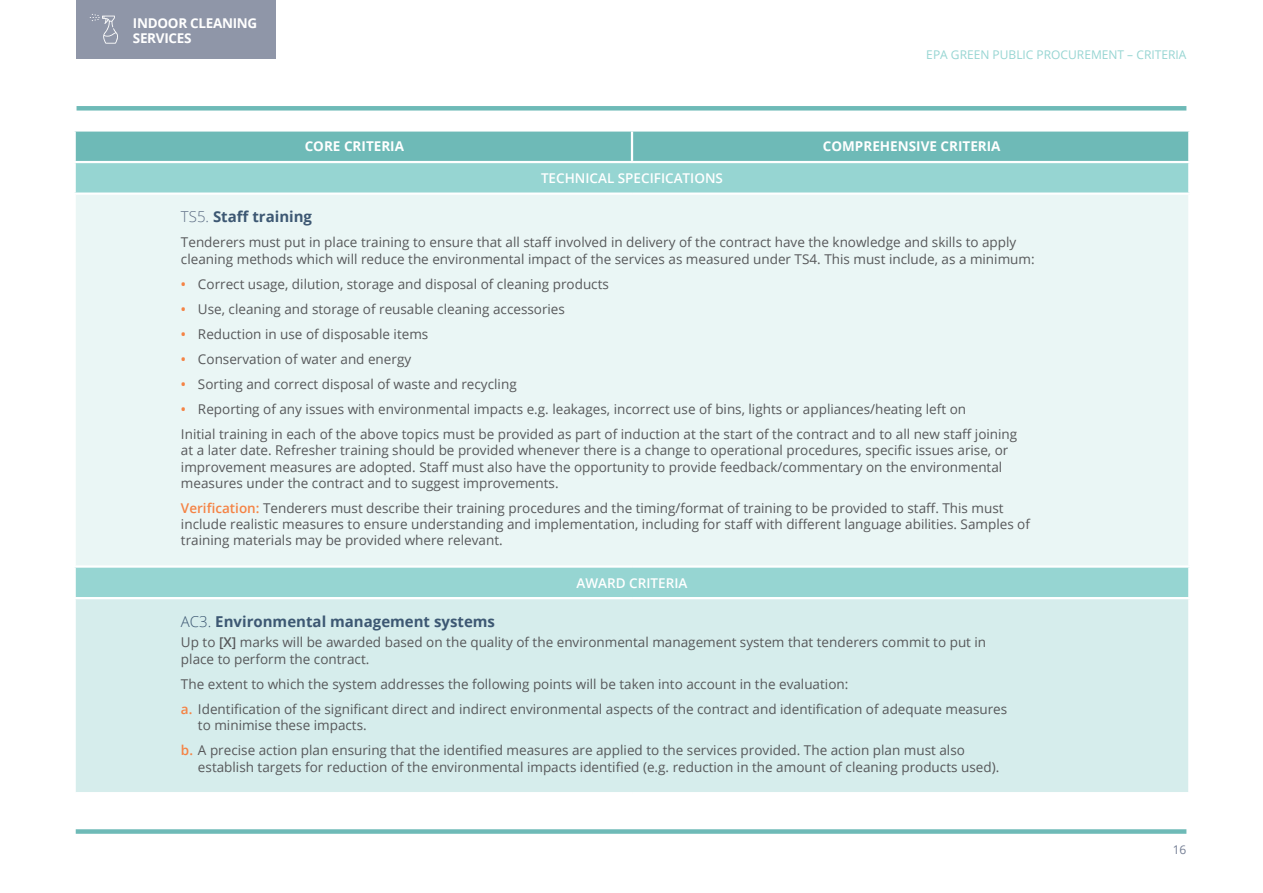
<style>
.page{position:relative;width:1263px;height:893px;background:#fff}
.page>*{position:absolute;margin:0;border:0;box-sizing:border-box;transform-origin:0 0}
.Criteria_Heading{font:700 15px "Open Sans";color:#3d5873}
.Table_Text{font:13.5px/16.5px "Open Sans";color:#57585a}
.Table_White_Subheading{font:600 13.5px "Open Sans";color:#fff}
.Table_White_Heading{font:700 13.5px "Open Sans";color:#fff}
.Table_White_Heading-2{font:700 13.5px/15px "Open Sans";letter-spacing:-.02em;color:#fff}
.t1{font:12px "Open Sans";color:#96d5d2}
.t2{font:12px "Open Sans";color:#747e94}
.s1{font-weight:300;color:#5e6e85}
.s2{font-weight:600;color:#f58345}
.s3{font-weight:300}
.s4{font-weight:600}
</style>
<div class="page">
<div style="left:76px;top:829px;width:1110px;height:5px;background:#6ebab7"></div>
<div style="left:77px;top:106px;width:1109px;height:5px;background:#6ebab7"></div>
<div style="left:77px;top:0;width:199px;height:59px;background:#8f96a8"></div>
<svg style="left:90px;top:14px;width:28px;height:30px"></svg>
<div style="left:76px;top:132px;width:1112px;height:29px;background:#6ebab7"></div>
<div style="left:76px;top:163px;width:1112px;height:434px;background:#96d5d2"></div>
<div style="left:75px;top:194px;width:1114px;height:372px;background:#eaf6f5"></div>
<div style="left:75px;top:598px;width:1114px;height:195px;background:#d6edec"></div>
<hr style="left:631px;top:132px;width:2px;height:29px;background:#fff">
<hr style="left:74px;top:192px;width:558px;height:3px;background:#fff">
<hr style="left:74px;top:195px;width:2px;height:370px;background:#fff">
<hr style="left:632px;top:192px;width:558px;height:3px;background:#fff">
<hr style="left:1188px;top:195px;width:2px;height:370px;background:#fff">
<hr style="left:74px;top:565px;width:558px;height:3px;background:#fff">
<hr style="left:632px;top:565px;width:558px;height:3px;background:#fff">
<hr style="left:74px;top:597px;width:558px;height:2px;background:#fff">
<hr style="left:74px;top:599px;width:2px;height:193px;background:#fff">
<hr style="left:632px;top:597px;width:558px;height:2px;background:#fff">
<hr style="left:1188px;top:599px;width:2px;height:193px;background:#fff">
<hr style="left:74px;top:792px;width:558px;height:2px;background:#fff">
<hr style="left:632px;top:792px;width:558px;height:2px;background:#fff">
<p class="Table_White_Heading-2" style="left:133px;top:16px;width:126px">INDOOR CLEANING<br>SERVICES</p>
<p class="t1" style="left:926px;top:47px;width:262px">EPA GREEN PUBLIC PROCUREMENT – CRITERIA</p>
<p class="Table_White_Heading" style="left:305px;top:137px;width:101px">CORE CRITERIA</p>
<p class="Table_White_Heading" style="left:823px;top:137px;width:179px">COMPREHENSIVE CRITERIA</p>
<p class="Table_White_Subheading" style="left:541px;top:169px;width:183px">TECHNICAL SPECIFICATIONS</p>
<p class="Criteria_Heading" style="left:181px;top:206px;width:133px"><span class="s1">TS5.</span> Staff training</p>
<p class="Table_Text" style="left:181px;top:234px;width:855px">Tenderers must put in place training to ensure that all staff involved in delivery of the contract have the knowledge and skills to apply cleaning methods which will reduce the environmental impact of the services as measured under TS4. This must include, as a minimum:</p>
<p class="Table_Text" style="left:181px;top:275px;width:429px"><span class="s2">•</span> Correct usage, dilution, storage and disposal of cleaning products</p>
<p class="Table_Text" style="left:181px;top:300px;width:385px"><span class="s2">•</span> Use, cleaning and storage of reusable cleaning accessories</p>
<p class="Table_Text" style="left:181px;top:325px;width:249px"><span class="s2">•</span> Reduction in use of disposable items</p>
<p class="Table_Text" style="left:181px;top:350px;width:232px"><span class="s2">•</span> Conservation of water and energy</p>
<p class="Table_Text" style="left:181px;top:375px;width:337px"><span class="s2">•</span> Sorting and correct disposal of waste and recycling</p>
<p class="Table_Text" style="left:181px;top:400px;width:787px"><span class="s2">•</span> Reporting of any issues with environmental impacts e.g. leakages, incorrect use of bins, lights or appliances/heating left on</p>
<p class="Table_Text" style="left:181px;top:425px;width:838px">Initial training in each of the above topics must be provided as part of induction at the start of the contract and to all new staff joining at a later date. Refresher training should be provided whenever there is a change to operational procedures, specific issues arise, or improvement measures are adopted. Staff must also have the opportunity to provide feedback/commentary on the environmental measures under the contract and to suggest improvements.</p>
<p class="Table_Text" style="left:181px;top:499px;width:850px"><span class="s2">Verification:</span> Tenderers must describe their training procedures and the timing/format of training to be provided to staff. This must include realistic measures to ensure understanding and implementation, including for staff with different language abilities. Samples of training materials may be provided where relevant.</p>
<p class="Table_White_Subheading" style="left:577px;top:573px;width:112px">AWARD CRITERIA</p>
<p class="Criteria_Heading" style="left:181px;top:611px;width:316px"><span class="s3">AC3.</span> Environmental management systems</p>
<p class="Table_Text" style="left:181px;top:634px;width:807px">Up to <span class="s4">[X]</span> marks will be awarded based on the quality of the environmental management system that tenderers commit to put in place to perform the contract.</p>
<p class="Table_Text" style="left:181px;top:675px;width:669px">The extent to which the system addresses the following points will be taken into account in the evaluation:</p>
<p class="Table_Text" style="left:198px;top:700px;width:811px;text-indent:-17px"><span class="s2">a.</span> Identification of the significant direct and indirect environmental aspects of the contract and identification of adequate measures to minimise these impacts.</p>
<p class="Table_Text" style="left:198px;top:742px;width:803px;text-indent:-17px"><span class="s2">b.</span> A precise action plan ensuring that the identified measures are applied to the services provided. The action plan must also establish targets for reduction of the environmental impacts identified (e.g. reduction in the amount of cleaning products used).</p>
<p class="t2" style="left:1173px;top:841px;width:15px">16</p>
</div>
